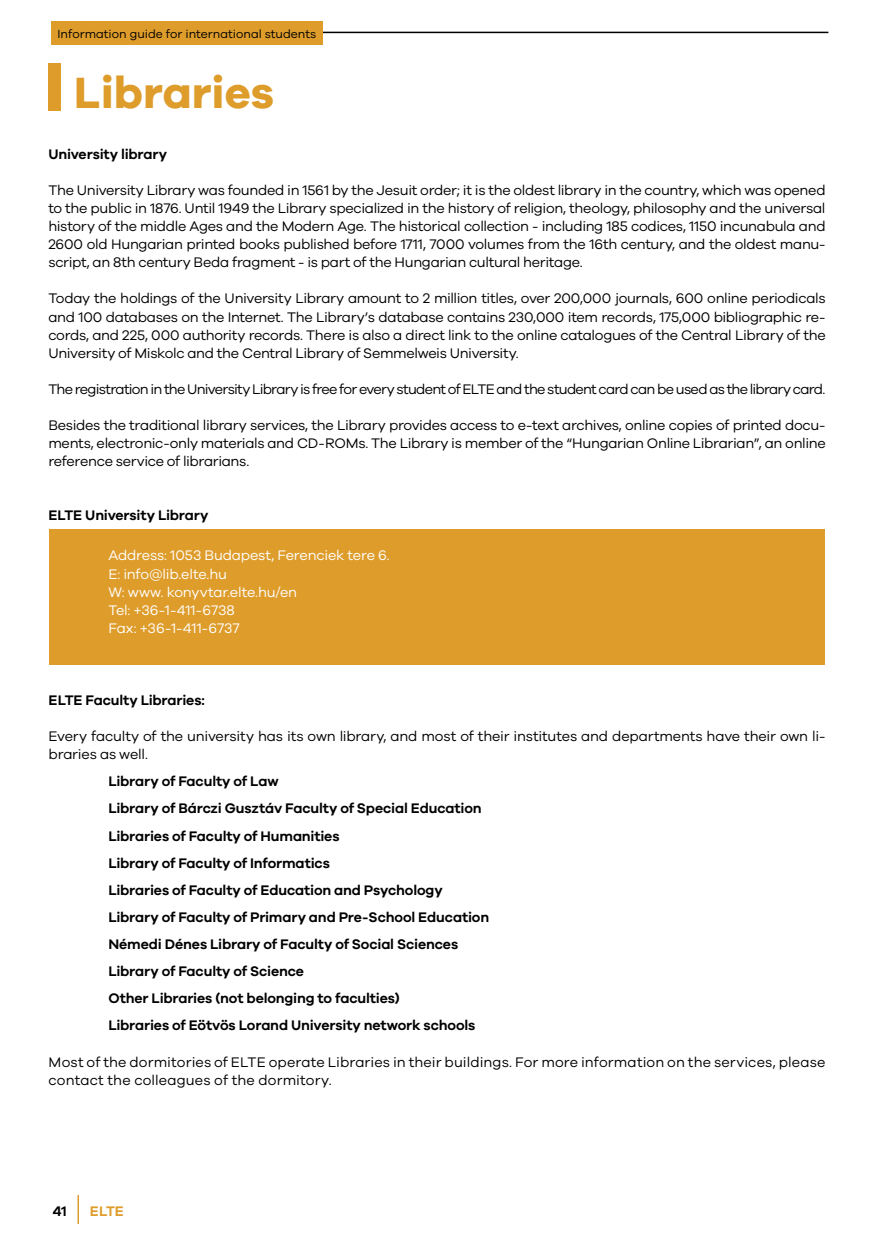
<style>
.page{position:relative;width:874px;height:1241px;background:#fff}
.page>*{position:absolute;margin:0;border:0;box-sizing:border-box;transform-origin:0 0}
.t1{font:700 45.15px "Galano Grotesque";color:#de9c2b}
.t2{font:14.35px/18px "Galano Grotesque";letter-spacing:-.02em;color:#000;text-align:justify}
.t3{font:600 14.35px/27.1px "Galano Grotesque";letter-spacing:-.01em;color:#000}
.t4{font:14.35px/18px "Galano Grotesque";letter-spacing:.01em;color:#000}
.t5{font:14.35px/18px "Galano Grotesque";letter-spacing:-.01em;color:#fff}
.t6{font:14.35px "Galano Grotesque";letter-spacing:-.05em;color:#000}
.t7{font:600 14.35px "Galano Grotesque";color:#de9c2b}
.t8{font:12.08px "Galano Grotesque";color:#000}
</style>
<div class="page">
<hr style="left:184px;top:32px;width:644px;height:1px;background:#000">
<hr style="left:77px;top:1194px;width:2px;height:29px;background:#de9c2b">
<div style="left:51px;top:22px;width:272px;height:23px;background:#de9c2b"></div>
<div style="left:49px;top:529px;width:775px;height:135px;background:#de9c2b"></div>
<div style="left:48px;top:63px;width:13px;height:48px;background:#de9c2b"></div>
<p class="t8" style="left:58px;top:26px;width:260px">Information guide for international students</p>
<h1 class="t1" style="left:74px;top:65px;width:201px">Libraries</h1>
<p class="t3" style="left:48px;top:140px;width:120px">University library</p>
<p class="t2" style="left:48px;top:181px;width:778px">The University Library was founded in 1561 by the Jesuit order; it is the oldest library in the country, which was opened to the public in 1876. Until 1949 the Library specialized in the history of religion, theology, philosophy and the universal history of the middle Ages and the Modern Age. The historical collection - including 185 codices, 1150 incunabula and 2600 old Hungarian printed books published before 1711, 7000 volumes from the 16th century, and the oldest manu&shy;script, an 8th century Beda fragment - is part of the Hungarian cultural heritage.</p>
<p class="t2" style="left:48px;top:289px;width:778px">Today the holdings of the University Library amount to 2 million titles, over 200,000 journals, 600 online periodicals and 100 databases on the Internet. The Library’s database contains 230,000 item records, 175,000 bibliographic re&shy;cords, and 225, 000 authority records. There is also a direct link to the online catalogues of the Central Library of the University of Miskolc and the Central Library of Semmelweis University.</p>
<p class="t6" style="left:48px;top:380px;width:778px">The registration in the University Library is free for every student of ELTE and the student card can be used as the library card.</p>
<p class="t2" style="left:48px;top:415px;width:778px">Besides the traditional library services, the Library provides access to e-text archives, online copies of printed docu&shy;ments, electronic-only materials and CD-ROMs. The Library is member of the “Hungarian Online Librarian”, an online reference service of librarians.</p>
<p class="t3" style="left:48px;top:501px;width:161px">ELTE University Library</p>
<p class="t5" style="left:108px;top:546px;width:283px">Address: 1053 Budapest, Ferenciek tere 6.<br>E: info@lib.elte.hu<br>W: www. konyvtar.elte.hu/en<br>Tel: +36-1-411-6738<br>Fax: +36-1-411-6737</p>
<p class="t3" style="left:49px;top:686px;width:158px">ELTE Faculty Libraries:</p>
<p class="t2" style="left:49px;top:726px;width:778px">Every faculty of the university has its own library, and most of their institutes and departments have their own li&shy;braries as well.</p>
<p class="t3" style="left:108px;top:767px;width:382px">Library of Faculty of Law<br>Library of Bárczi Gusztáv Faculty of Special Education Libraries of Faculty of Humanities<br>Library of Faculty of Informatics<br>Libraries of Faculty of Education and Psychology Library of Faculty of Primary and Pre-School Education Némedi Dénes Library of Faculty of Social Sciences Library of Faculty of Science<br>Other Libraries (not belonging to faculties)<br>Libraries of Eötvös Lorand University network schools</p>
<p class="t4" style="left:49px;top:1052px;width:778px">Most of the dormitories of ELTE operate Libraries in their buildings. For more information on the services, please contact the colleagues of the dormitory.</p>
<p class="t3" style="left:53px;top:1196px;width:16px">41</p>
<p class="t7" style="left:90px;top:1202px;width:35px">ELTE</p>
</div>
